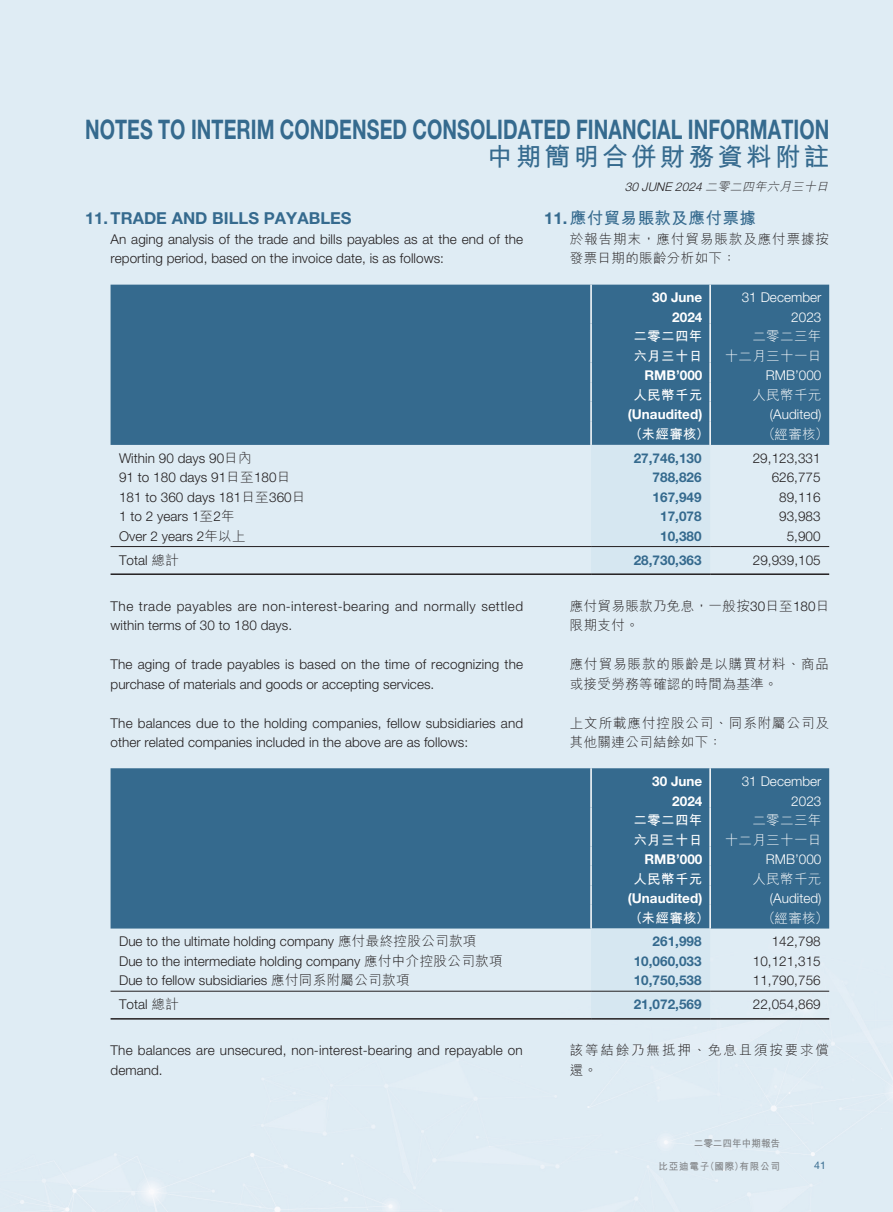
<style>
.page{position:relative;width:893px;height:1212px;background:#fff}
.page>*{position:absolute;margin:0;border:0;box-sizing:border-box;transform-origin:0 0}
.t1{font:700 27px "Helvetica Neue LT Std";letter-spacing:.005em;color:#356a8e;scale:.73 1}
.t2{font:700 25.5px "M Hei HK";letter-spacing:.13em;color:#356a8e}
.t3{font:700 16.5px "Helvetica Neue LT Std";letter-spacing:.005em;color:#356a8e}
.t4{font:700 16.5px "M Hei HK";letter-spacing:.03em;color:#356a8e}
.t5{font:300 13.5px/19.5px "Helvetica Neue LT Std";letter-spacing:.005em;color:#231f20}
.t6{font:300 13.5px/19.5px "M Hei HK";letter-spacing:.07em;color:#231f20}
.t7{font:700 13.5px "Helvetica Neue LT Std";letter-spacing:.005em;color:#356a8e}
.t8{font:300 13.5px/19.5px "Helvetica Neue LT Std";letter-spacing:.04em;color:#231f20}
.t9{font:300 13.5px/19.5px "Helvetica Neue LT Std";letter-spacing:.005em;color:#fff;text-align:right}
.t10{font:700 13.5px/19.5px "Helvetica Neue LT Std";letter-spacing:.005em;color:#fff;text-align:right}
.t11{font:300 13.5px/19.5px "M Hei HK";letter-spacing:.03em;color:#fff;text-align:right}
.t12{font:700 13.5px/19.5px "M Hei HK";letter-spacing:.03em;color:#fff}
.t13{font:300 13.5px/19.5px "M Hei HK";letter-spacing:.03em;color:#231f20}
.t14{font:300 13.5px/19.5px "M Hei HK";letter-spacing:.14em;color:#231f20}
.t15{font:italic 300 12px "Helvetica Neue LT Std";color:#231f20}
.t16{font:10.5px "Helvetica Neue LT Std";color:#356a8e}
.t17{font:700 10.05px "M Hei HK";letter-spacing:.08em;color:#808285;scale:.96 1}
.t18{font:700 10.05px "M Hei HK";letter-spacing:.005em;color:#808285;scale:.96 1}
.s1{font-family:"M Hei HK"}
.s2{font-family:"Helvetica Neue LT Std"}
</style>
<div class="page">
<div style="left:111px;top:285px;width:718px;height:160px;background:#356a8e"></div>
<svg style="left:590px;top:285px;width:121px;height:288px;background:#7fa3bb"></svg>
<hr style="left:709px;top:421px;width:2px;height:24px;background:#fff">
<hr style="left:111px;top:546px;width:480px;height:1px;background:#231f20">
<hr style="left:591px;top:546px;width:119px;height:1px;background:#231f20">
<hr style="left:710px;top:546px;width:119px;height:1px;background:#231f20">
<hr style="left:111px;top:573px;width:480px;height:2px;background:#231f20">
<hr style="left:591px;top:573px;width:119px;height:2px;background:#231f20">
<hr style="left:710px;top:573px;width:119px;height:2px;background:#231f20">
<div style="left:111px;top:768px;width:718px;height:160px;background:#356a8e"></div>
<svg style="left:590px;top:768px;width:121px;height:250px;background:#7098b2"></svg>
<hr style="left:709px;top:885px;width:2px;height:20px;background:#fff">
<hr style="left:709px;top:905px;width:2px;height:23px;background:#fff">
<hr style="left:111px;top:991px;width:480px;height:1px;background:#231f20">
<hr style="left:591px;top:991px;width:119px;height:1px;background:#231f20">
<hr style="left:710px;top:991px;width:119px;height:1px;background:#231f20">
<hr style="left:111px;top:1018px;width:480px;height:1px;background:#231f20">
<hr style="left:591px;top:1018px;width:119px;height:1px;background:#231f20">
<hr style="left:710px;top:1018px;width:119px;height:1px;background:#231f20">
<h1 class="t1" style="left:85px;top:112px;width:1021px">NOTES TO INTERIM CONDENSED CONSOLIDATED FINANCIAL INFORMATION</h1>
<h2 class="t2" style="left:487px;top:138px;width:343px">中期簡明合併財務資料附註</h2>
<p class="t15" style="left:625px;top:179px;width:208px">30 JUNE 2024 <span class="s1">二零二四年六月三十日</span></p>
<p class="t4" style="left:544px;top:206px;width:213px"><span class="s2">11.</span> 應付貿易賬款及應付票據</p>
<p class="t6" style="left:570px;top:229px;width:261px">於報告期末，應付貿易賬款及應付票據按發票日期的賬齡分析如下：</p>
<p class="t3" style="left:85px;top:208px;width:268px">11. TRADE AND BILLS PAYABLES</p>
<p class="t5" style="left:111px;top:229px;width:414px">An aging analysis of the trade and bills payables as at the end of the reporting period, based on the invoice date, is as follows:</p>
<p class="t10" style="left:652px;top:288px;width:52px">30 June<br>2024</p>
<p class="t9" style="left:742px;top:288px;width:81px">31 December<br>2023</p>
<p class="t12" style="left:633px;top:325px;width:71px">二零二四年六月三十日</p>
<p class="t11" style="left:725px;top:326px;width:98px">二零二三年<br>十二月三十一日</p>
<p class="t10" style="left:644px;top:365px;width:60px">RMB’000</p>
<p class="t9" style="left:766px;top:366px;width:57px">RMB’000</p>
<p class="t12" style="left:633px;top:384px;width:71px">人民幣千元</p>
<p class="t11" style="left:752px;top:385px;width:71px">人民幣千元</p>
<p class="t10" style="left:628px;top:404px;width:76px">(Unaudited)</p>
<p class="t9" style="left:770px;top:405px;width:53px">(Audited)</p>
<p class="t12" style="left:629px;top:423px;width:82px">（未經審核）</p>
<p class="t11" style="left:762px;top:424px;width:68px">（經審核）</p>
<p class="t5" style="left:119px;top:448px;width:134px">Within 90 days 90<span class="s1">日內</span></p>
<p class="t7" style="left:634px;top:449px;width:69px">27,746,130</p>
<p class="t5" style="left:753px;top:448px;width:69px">29,123,331</p>
<p class="t5" style="left:119px;top:467px;width:173px">91 to 180 days 91<span class="s1">日至</span>180<span class="s1">日</span></p>
<p class="t7" style="left:653px;top:469px;width:51px">788,826</p>
<p class="t5" style="left:772px;top:467px;width:51px">626,775</p>
<p class="t5" style="left:119px;top:487px;width:188px">181 to 360 days 181<span class="s1">日至</span>360<span class="s1">日</span></p>
<p class="t7" style="left:653px;top:488px;width:51px">167,949</p>
<p class="t5" style="left:779px;top:487px;width:43px">89,116</p>
<p class="t5" style="left:119px;top:506px;width:117px">1 to 2 years 1<span class="s1">至</span>2<span class="s1">年</span></p>
<p class="t7" style="left:660px;top:508px;width:43px">17,078</p>
<p class="t5" style="left:779px;top:506px;width:43px">93,983</p>
<p class="t5" style="left:119px;top:526px;width:128px">Over 2 years 2<span class="s1">年以上</span></p>
<p class="t7" style="left:660px;top:527px;width:43px">10,380</p>
<p class="t5" style="left:787px;top:526px;width:35px">5,900</p>
<p class="t5" style="left:119px;top:550px;width:61px">Total <span class="s1">總計</span></p>
<p class="t7" style="left:634px;top:551px;width:69px">28,730,363</p>
<p class="t5" style="left:753px;top:550px;width:69px">29,939,105</p>
<p class="t8" style="left:111px;top:596px;width:414px">The trade payables are non-interest-bearing and normally settled within terms of 30 to 180 days.</p>
<p class="t5" style="left:111px;top:654px;width:414px">The aging of trade payables is based on the time of recognizing the purchase of materials and goods or accepting services.</p>
<p class="t5" style="left:111px;top:713px;width:414px">The balances due to the holding companies, fellow subsidiaries and other related companies included in the above are as follows:</p>
<p class="t10" style="left:652px;top:771px;width:52px">30 June<br>2024</p>
<p class="t9" style="left:742px;top:771px;width:81px">31 December<br>2023</p>
<p class="t12" style="left:633px;top:809px;width:71px">二零二四年六月三十日</p>
<p class="t11" style="left:725px;top:810px;width:98px">二零二三年<br>十二月三十一日</p>
<p class="t10" style="left:644px;top:849px;width:60px">RMB’000</p>
<p class="t9" style="left:766px;top:849px;width:57px">RMB’000</p>
<p class="t12" style="left:633px;top:868px;width:71px">人民幣千元</p>
<p class="t11" style="left:752px;top:869px;width:71px">人民幣千元</p>
<p class="t10" style="left:628px;top:888px;width:76px">(Unaudited)</p>
<p class="t9" style="left:770px;top:888px;width:53px">(Audited)</p>
<p class="t12" style="left:629px;top:907px;width:82px">（未經審核）</p>
<p class="t11" style="left:762px;top:908px;width:68px">（經審核）</p>
<p class="t5" style="left:119px;top:931px;width:359px">Due to the ultimate holding company <span class="s1">應付最終控股公司款項</span></p>
<p class="t7" style="left:653px;top:933px;width:51px">261,998</p>
<p class="t5" style="left:772px;top:931px;width:51px">142,798</p>
<p class="t5" style="left:119px;top:951px;width:385px">Due to the intermediate holding company <span class="s1">應付中介控股公司款項</span></p>
<p class="t7" style="left:634px;top:952px;width:69px">10,060,033</p>
<p class="t5" style="left:753px;top:951px;width:69px">10,121,315</p>
<p class="t5" style="left:119px;top:970px;width:292px">Due to fellow subsidiaries <span class="s1">應付同系附屬公司款項</span></p>
<p class="t7" style="left:634px;top:972px;width:69px">10,750,538</p>
<p class="t5" style="left:753px;top:970px;width:69px">11,790,756</p>
<p class="t5" style="left:119px;top:994px;width:61px">Total <span class="s1">總計</span></p>
<p class="t7" style="left:634px;top:996px;width:69px">21,072,569</p>
<p class="t5" style="left:753px;top:994px;width:69px">22,054,869</p>
<p class="t5" style="left:111px;top:1040px;width:414px">The balances are unsecured, non-interest-bearing and repayable on demand.</p>
<p class="t13" style="left:570px;top:596px;width:261px">應付貿易賬款乃免息，一般按<span class="s2">30</span>日至<span class="s2">180</span>日限期支付。</p>
<p class="t6" style="left:570px;top:654px;width:261px">應付貿易賬款的賬齡是以購買材料、商品或接受勞務等確認的時間為基準。</p>
<p class="t6" style="left:570px;top:713px;width:261px">上文所載應付控股公司、同系附屬公司及其他關連公司結餘如下：</p>
<p class="t14" style="left:570px;top:1040px;width:261px">該等結餘乃無抵押、免息且須按要求償還。</p>
<p class="t18" style="left:694px;top:1136px;width:91px">二零二四年中期報告</p>
<p class="t17" style="left:658px;top:1159px;width:128px">比亞迪電子（國際）有限公司</p>
<p class="t16" style="left:814px;top:1159px;width:13px">41</p>
</div>
